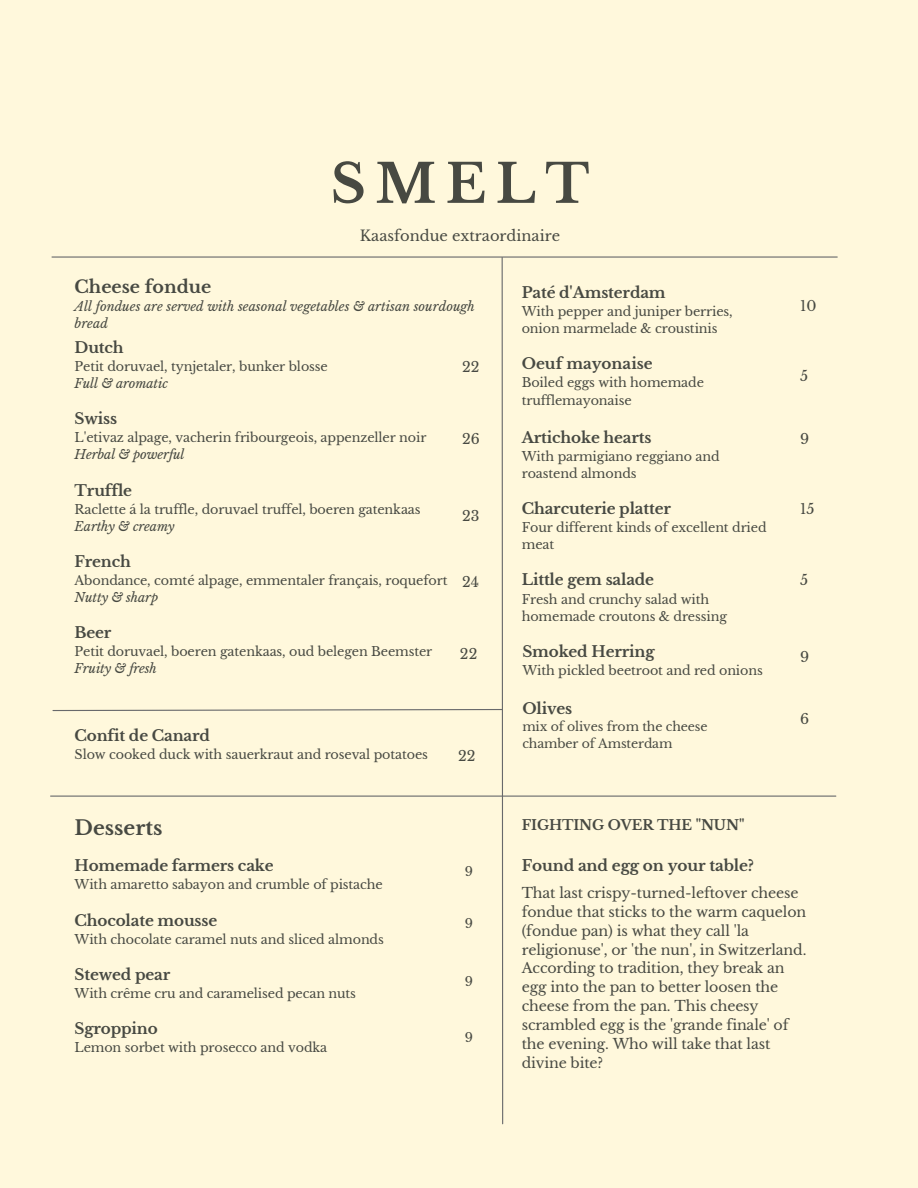
<style>
.page{position:relative;width:918px;height:1188px;background:#fff8dc}
.page>*{position:absolute;margin:0;border:0;box-sizing:border-box;transform-origin:0 0}
.t1{font:700 53.4px "Libre Baskerville";letter-spacing:.175em;color:#474942}
.t2{font:700 20.1px "Libre Baskerville";color:#474942}
.t3{font:700 17.4px "Libre Baskerville";color:#474942}
.t4{font:700 15.3px "Libre Baskerville";letter-spacing:-.01em;color:#474942}
.t5{font:700 15.15px "Libre Baskerville";letter-spacing:-.01em;color:#474942}
.t6{font:14.7px "Libre Baskerville";color:#474942}
.t7{font:14.25px/18.8px "Libre Baskerville";letter-spacing:-.01em;color:#474942}
.t8{font:14.1px "Libre Baskerville";color:#474942}
.t9{font:700 13.95px "Libre Baskerville";letter-spacing:-.01em;color:#474942}
.t10{font:12.75px/17.1px "Libre Baskerville";letter-spacing:-.01em;color:#474942}
.t11{font:italic 12.75px/17.1px "Libre Baskerville";color:#474942}
.t12{font:12.45px/16.8px "Libre Baskerville";letter-spacing:-.01em;color:#474942}
</style>
<div class="page">
<hr style="left:52px;top:256px;width:785px;height:2px;background:#68696b">
<hr style="left:51px;top:796px;width:785px;height:1px;background:#68696b">
<svg style="left:52px;top:256px;width:452px;height:869px"></svg>
<h1 class="t1" style="left:331px;top:151px;width:260px">SMELT</h1>
<p class="t6" style="left:360px;top:227px;width:202px">Kaasfondue extraordinaire</p>
<h3 class="t3" style="left:75px;top:276px;width:138px">Cheese fondue</h3>
<p class="t11" style="left:75px;top:298px;width:402px">All fondues are served with seasonal vegetables &amp; artisan sourdough bread</p>
<p class="t5" style="left:75px;top:338px;width:51px">Dutch</p>
<p class="t10" style="left:75px;top:358px;width:255px">Petit doruvael, tynjetaler, bunker blosse</p>
<p class="t11" style="left:75px;top:375px;width:95px">Full &amp; aromatic</p>
<p class="t5" style="left:75px;top:410px;width:44px">Swiss</p>
<p class="t10" style="left:75px;top:429px;width:353px">L'etivaz alpage, vacherin fribourgeois, appenzeller noir</p>
<p class="t11" style="left:75px;top:446px;width:111px">Herbal &amp; powerful</p>
<p class="t5" style="left:75px;top:481px;width:59px">Truffle</p>
<p class="t10" style="left:75px;top:501px;width:348px">Raclette á la truffle, doruvael truffel, boeren gatenkaas</p>
<p class="t11" style="left:75px;top:518px;width:102px">Earthy &amp; creamy</p>
<p class="t5" style="left:75px;top:552px;width:58px">French</p>
<p class="t10" style="left:75px;top:572px;width:374px">Abondance, comté alpage, emmentaler français, roquefort</p>
<p class="t11" style="left:75px;top:589px;width:85px">Nutty &amp; sharp</p>
<p class="t5" style="left:75px;top:624px;width:38px">Beer</p>
<p class="t10" style="left:75px;top:643px;width:359px">Petit doruvael, boeren gatenkaas, oud belegen Beemster</p>
<p class="t11" style="left:75px;top:660px;width:84px">Fruity &amp; fresh</p>
<p class="t8" style="left:462px;top:358px;width:19px">22</p>
<p class="t8" style="left:462px;top:430px;width:19px">26</p>
<p class="t8" style="left:462px;top:507px;width:19px">23</p>
<p class="t8" style="left:462px;top:574px;width:18px">24</p>
<p class="t8" style="left:460px;top:645px;width:19px">22</p>
<p class="t5" style="left:75px;top:726px;width:137px">Confit de Canard</p>
<p class="t10" style="left:75px;top:746px;width:355px">Slow cooked duck with sauerkraut and roseval potatoes</p>
<p class="t8" style="left:458px;top:747px;width:19px">22</p>
<p class="t5" style="left:522px;top:283px;width:145px">Paté d'Amsterdam</p>
<p class="t10" style="left:522px;top:303px;width:212px">With pepper and juniper berries, onion marmelade &amp; croustinis</p>
<p class="t5" style="left:522px;top:355px;width:132px">Oeuf mayonaise</p>
<p class="t10" style="left:522px;top:374px;width:184px">Boiled eggs with homemade trufflemayonaise</p>
<p class="t5" style="left:522px;top:428px;width:131px">Artichoke hearts</p>
<p class="t10" style="left:522px;top:448px;width:199px">With parmigiano reggiano and roastend almonds</p>
<p class="t5" style="left:522px;top:499px;width:151px">Charcuterie platter</p>
<p class="t10" style="left:522px;top:519px;width:246px">Four different kinds of excellent dried meat</p>
<p class="t5" style="left:522px;top:571px;width:134px">Little gem salade</p>
<p class="t10" style="left:522px;top:591px;width:207px">Fresh and crunchy salad with homemade croutons &amp; dressing</p>
<p class="t5" style="left:522px;top:642px;width:134px">Smoked Herring</p>
<p class="t10" style="left:522px;top:662px;width:242px">With pickled beetroot and red onions</p>
<p class="t5" style="left:522px;top:700px;width:51px">Olives</p>
<p class="t12" style="left:522px;top:718px;width:187px">mix of olives from the cheese chamber of Amsterdam</p>
<p class="t8" style="left:800px;top:298px;width:18px">10</p>
<p class="t8" style="left:800px;top:368px;width:10px">5</p>
<p class="t8" style="left:800px;top:430px;width:11px">9</p>
<p class="t8" style="left:800px;top:500px;width:16px">15</p>
<p class="t8" style="left:800px;top:571px;width:10px">5</p>
<p class="t8" style="left:800px;top:648px;width:11px">9</p>
<p class="t8" style="left:800px;top:710px;width:11px">6</p>
<h2 class="t2" style="left:75px;top:815px;width:89px">Desserts</h2>
<p class="t5" style="left:75px;top:857px;width:201px">Homemade farmers cake</p>
<p class="t10" style="left:75px;top:876px;width:310px">With amaretto sabayon and crumble of pistache</p>
<p class="t5" style="left:75px;top:911px;width:144px">Chocolate mousse</p>
<p class="t10" style="left:75px;top:931px;width:311px">With chocolate caramel nuts and sliced almonds</p>
<p class="t5" style="left:75px;top:965px;width:97px">Stewed pear</p>
<p class="t10" style="left:75px;top:985px;width:283px">With crême cru and caramelised pecan nuts</p>
<p class="t5" style="left:75px;top:1020px;width:85px">Sgroppino</p>
<p class="t10" style="left:75px;top:1039px;width:254px">Lemon sorbet with prosecco and vodka</p>
<p class="t10" style="left:465px;top:863px;width:10px">9</p>
<p class="t10" style="left:465px;top:915px;width:10px">9</p>
<p class="t10" style="left:465px;top:973px;width:10px">9</p>
<p class="t10" style="left:465px;top:1029px;width:10px">9</p>
<p class="t9" style="left:522px;top:817px;width:224px">FIGHTING OVER THE "NUN"</p>
<p class="t4" style="left:522px;top:856px;width:234px">Found and egg on your table?</p>
<p class="t7" style="left:522px;top:884px;width:286px">That last crispy-turned-leftover cheese fondue that sticks to the warm caquelon (fondue pan) is what they call 'la religionuse', or 'the nun', in Switzerland.<br>According to tradition, they break an egg into the pan to better loosen the cheese from the pan. This cheesy scrambled egg is the 'grande finale' of the evening. Who will take that last divine bite?</p>
</div>
